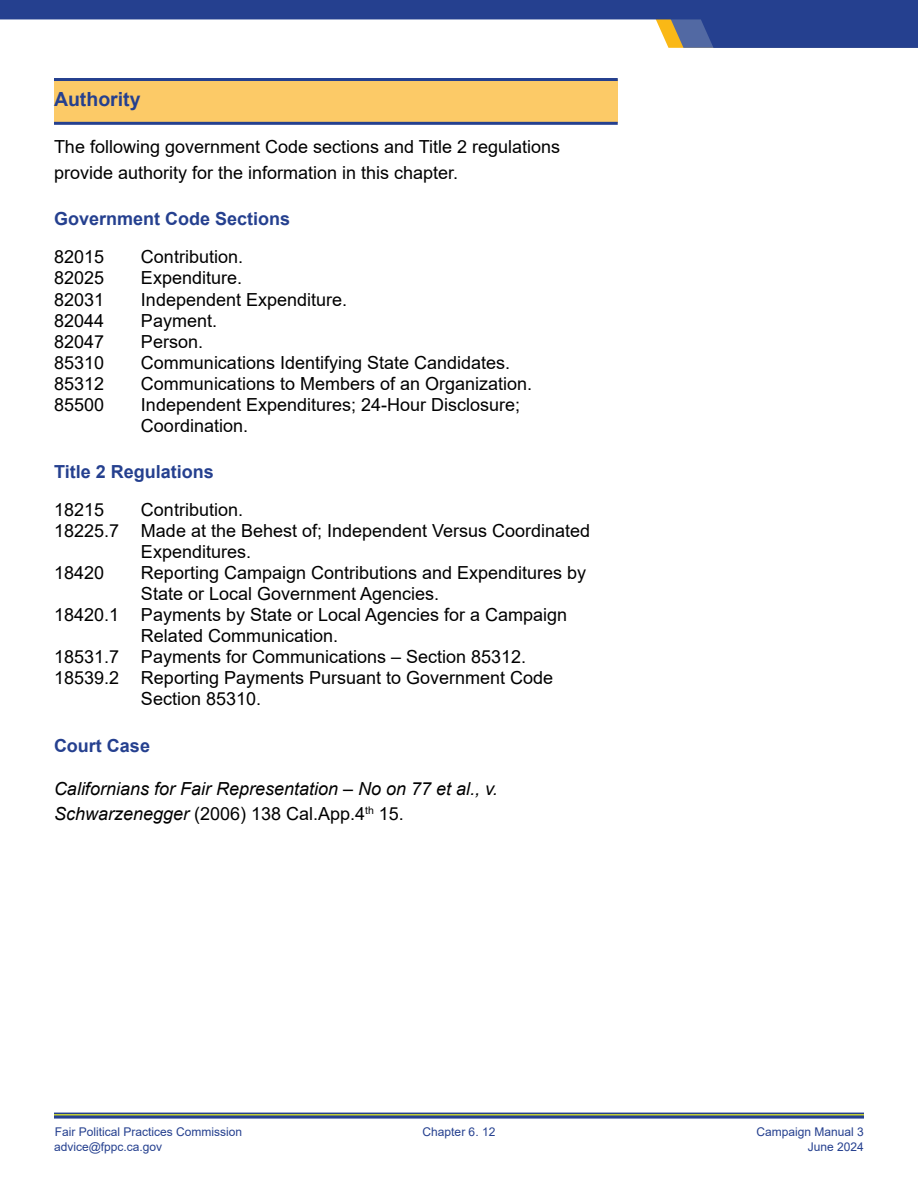
<style>
.page{position:relative;width:918px;height:1188px;background:#fff}
.page>*{position:absolute;margin:0;border:0;box-sizing:border-box;transform-origin:0 0}
.t1{font:700 19.5px "Arial";color:#25408f}
.t2{font:18px/21px "Arial";color:#000}
.t3{font:italic 18px/25.5px "Arial";color:#000}
.t4{font:700 18px "Arial";color:#25408f}
.t5{font:12px/15px "Arial";color:#25408f}
.s1{font-style:normal}
</style>
<div class="page">
<svg style="left:54px;top:1113px;width:810px;height:6px;fill:#25408f"></svg>
<hr style="left:54px;top:1114px;width:810px;height:1px;background:#faff16">
<svg style="left:0;top:0;width:918px;height:48px;fill:#25408f"></svg>
<div style="left:54px;top:80px;width:564px;height:43px;background:#fcca67"></div>
<hr style="left:54px;top:122px;width:564px;height:3px;background:#25408f">
<hr style="left:54px;top:78px;width:564px;height:3px;background:#25408f">
<h2 class="t1" style="left:54px;top:86px;width:88px">Authority</h2>
<p class="t2" style="left:54px;top:134px;width:508px;line-height:25.5px">The following government Code sections and Title 2 regulations provide authority for the information in this chapter.</p>
<h3 class="t4" style="left:54px;top:206px;width:238px">Government Code Sections</h3>
<p class="t2" style="left:54px;top:247px;width:52px">82015</p>
<p class="t2" style="left:141px;top:247px;width:104px">Contribution.</p>
<p class="t2" style="left:54px;top:268px;width:52px">82025</p>
<p class="t2" style="left:141px;top:268px;width:103px">Expenditure.</p>
<p class="t2" style="left:54px;top:289px;width:52px">82031</p>
<p class="t2" style="left:141px;top:289px;width:208px">Independent Expenditure.</p>
<p class="t2" style="left:54px;top:310px;width:52px">82044</p>
<p class="t2" style="left:141px;top:310px;width:78px">Payment.</p>
<p class="t2" style="left:54px;top:331px;width:52px">82047</p>
<p class="t2" style="left:141px;top:331px;width:64px">Person.</p>
<p class="t2" style="left:54px;top:352px;width:52px">85310</p>
<p class="t2" style="left:141px;top:352px;width:371px">Communications Identifying State Candidates.</p>
<p class="t2" style="left:54px;top:373px;width:52px">85312</p>
<p class="t2" style="left:141px;top:373px;width:393px">Communications to Members of an Organization.</p>
<p class="t2" style="left:54px;top:394px;width:52px">85500</p>
<p class="t2" style="left:141px;top:394px;width:381px">Independent Expenditures; 24-Hour Disclosure;<br>Coordination.</p>
<h3 class="t4" style="left:54px;top:459px;width:161px">Title 2 Regulations</h3>
<p class="t2" style="left:54px;top:499px;width:52px">18215</p>
<p class="t2" style="left:141px;top:499px;width:104px">Contribution.</p>
<p class="t2" style="left:141px;top:520px;width:451px;text-indent:-87px">18225.7 Made at the Behest of; Independent Versus Coordinated<br>Expenditures.</p>
<p class="t2" style="left:54px;top:562px;width:52px">18420</p>
<p class="t2" style="left:141px;top:562px;width:447px">Reporting Campaign Contributions and Expenditures by<br>State or Local Government Agencies.</p>
<p class="t2" style="left:141px;top:604px;width:428px;text-indent:-87px">18420.1 Payments by State or Local Agencies for a Campaign<br>Related Communication.</p>
<p class="t2" style="left:54px;top:646px;width:474px">18531.7 Payments for Communications – Section 85312.</p>
<p class="t2" style="left:141px;top:667px;width:414px;text-indent:-87px">18539.2 Reporting Payments Pursuant to Government Code<br>Section 85310.</p>
<h3 class="t4" style="left:54px;top:733px;width:98px">Court Case</h3>
<p class="t3" style="left:54px;top:776px;width:445px">Californians for Fair Representation – No on 77 et al., v.<br>Schwarzenegger <span class="s1">(2006) 138 Cal.App.4</span><sup>th</sup> <span class="s1">15.</span></p>
<p class="t5" style="left:54px;top:1124px;width:190px">Fair Political Practices Commission advice@fppc.ca.gov</p>
<p class="t5" style="left:423px;top:1124px;width:74px">Chapter 6. 12</p>
<p class="t5" style="left:757px;top:1124px;width:109px;text-align:right">Campaign Manual 3<br>June 2024</p>
</div>
